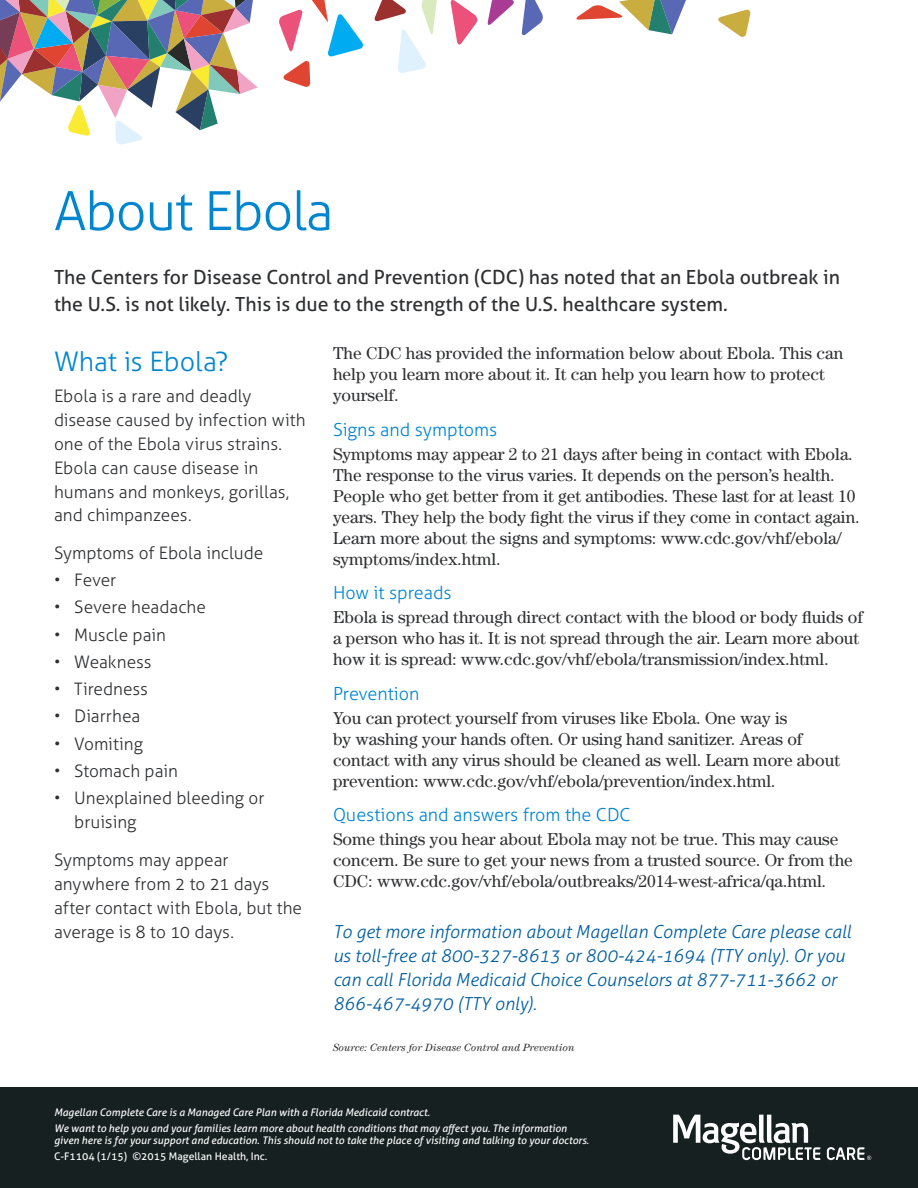
<style>
.page{position:relative;width:918px;height:1188px;background:#fff}
.page>*{position:absolute;margin:0;border:0;box-sizing:border-box;transform-origin:0 0}
.t1{font:300 54px "Aller";letter-spacing:-.025em;color:#0086cf}
.t2{font:300 27px "Aller";letter-spacing:-.005em;color:#0086cf}
.t3{font:19.5px/27px "Aller";color:#2f3032}
.t4{font:italic 300 18px/24px "Aller";color:#005fa1}
.t5{font:300 18px "Aller";color:#0086cf}
.t6{font:17.25px/21px "Century";color:#2f3032}
.t7{font:300 17.25px/24px "Aller";color:#2f3032}
.t8{font:italic 10.5px/15.9px "Aller";color:#fff}
.t9{font:italic 10.5px "Century";color:#2f3032}
.t10{font:10.5px "Aller";color:#fff}
</style>
<div class="page">
<svg style="left:487px;top:0;width:27px;height:25px"></svg>
<svg style="left:450px;top:0;width:28px;height:45px"></svg>
<svg style="left:279px;top:0;width:84px;height:87px"></svg>
<svg style="left:718px;top:9px;width:32px;height:28px"></svg>
<svg style="left:521px;top:0;width:22px;height:36px"></svg>
<svg style="left:576px;top:0;width:110px;height:34px"></svg>
<svg style="left:374px;top:0;width:63px;height:73px"></svg>
<svg style="left:0;top:0;width:258px;height:145px"></svg>
<div style="left:0;top:1087px;width:918px;height:101px;background:#172021"></div>
<svg style="left:673px;top:1115px;width:147px;height:45px"></svg>
<svg style="left:827px;top:1147px;width:44px;height:13px"></svg>
<h1 class="t1" style="left:54px;top:178px;width:281px">About Ebola</h1>
<p class="t3" style="left:54px;top:264px;width:788px">The Centers for Disease Control and Prevention (CDC) has noted that an Ebola outbreak in the U.S. is not likely. This is due to the strength of the U.S. healthcare system.</p>
<h2 class="t2" style="left:54px;top:345px;width:176px">What is Ebola?</h2>
<p class="t7" style="left:54px;top:383px;width:253px">Ebola is a rare and deadly disease caused by infection with one of the Ebola virus strains.<br>Ebola can cause disease in humans and monkeys, gorillas, and chimpanzees.</p>
<p class="t7" style="left:54px;top:541px;width:211px">Symptoms of Ebola include</p>
<p class="t7" style="left:54px;top:568px;width:64px">• Fever</p>
<p class="t7" style="left:54px;top:595px;width:154px">• Severe headache</p>
<p class="t7" style="left:54px;top:623px;width:113px">• Muscle pain</p>
<p class="t7" style="left:54px;top:650px;width:99px">• Weakness</p>
<p class="t7" style="left:54px;top:677px;width:96px">• Tiredness</p>
<p class="t7" style="left:54px;top:704px;width:88px">• Diarrhea</p>
<p class="t7" style="left:54px;top:732px;width:91px">• Vomiting</p>
<p class="t7" style="left:54px;top:759px;width:125px">• Stomach pain</p>
<p class="t7" style="left:74px;top:786px;width:192px;text-indent:-20px">• Unexplained bleeding or bruising</p>
<p class="t7" style="left:54px;top:848px;width:250px">Symptoms may appear anywhere from 2 to 21 days after contact with Ebola, but the average is 8 to 10 days.</p>
<p class="t6" style="left:333px;top:343px;width:512px">The CDC has provided the information below about Ebola. This can help you learn more about it. It can help you learn how to protect yourself.</p>
<p class="t5" style="left:333px;top:419px;width:166px">Signs and symptoms</p>
<p class="t6" style="left:333px;top:443px;width:528px">Symptoms may appear 2 to 21 days after being in contact with Ebola.<br>The response to the virus varies. It depends on the person’s health.<br>People who get better from it get antibodies. These last for at least 10 years. They help the body fight the virus if they come in contact again.<br>Learn more about the signs and symptoms: www.cdc.gov/vhf/ebola/ symptoms/index.html.</p>
<p class="t5" style="left:333px;top:582px;width:120px">How it spreads</p>
<p class="t6" style="left:333px;top:607px;width:532px">Ebola is spread through direct contact with the blood or body fluids of a person who has it. It is not spread through the air. Learn more about how it is spread: www.cdc.gov/vhf/ebola/transmission/index.html.</p>
<p class="t5" style="left:333px;top:683px;width:88px">Prevention</p>
<p class="t6" style="left:333px;top:707px;width:509px">You can protect yourself from viruses like Ebola. One way is<br>by washing your hands often. Or using hand sanitizer. Areas of contact with any virus should be cleaned as well. Learn more about prevention: www.cdc.gov/vhf/ebola/prevention/index.html.</p>
<p class="t5" style="left:333px;top:804px;width:299px">Questions and answers from the CDC</p>
<p class="t6" style="left:333px;top:829px;width:521px">Some things you hear about Ebola may not be true. This may cause concern. Be sure to get your news from a trusted source. Or from the<br>CDC: www.cdc.gov/vhf/ebola/outbreaks/2014-west-africa/qa.html.</p>
<p class="t4" style="left:333px;top:920px;width:520px">To get more information about Magellan Complete Care please call us toll-free at 800-327-8613 or 800-424-1694 (TTY only). Or you can call Florida Medicaid Choice Counselors at 877-711-3662 or 866-467-4970 (TTY only).</p>
<p class="t9" style="left:333px;top:1041px;width:243px">Source: Centers for Disease Control and Prevention</p>
<p class="t8" style="left:54px;top:1104px;width:514px">Magellan Complete Care is a Managed Care Plan with a Florida Medicaid contract.<br>We want to help you and your families learn more about health conditions that may affect you. The information</p>
<p class="t8" style="left:54px;top:1133px;width:537px">given here is for your support and education. This should not to take the place of visiting and talking to your doctors.</p>
<p class="t10" style="left:54px;top:1150px;width:215px">C-F1104 (1/15) ©2015 Magellan Health, Inc.</p>
</div>
